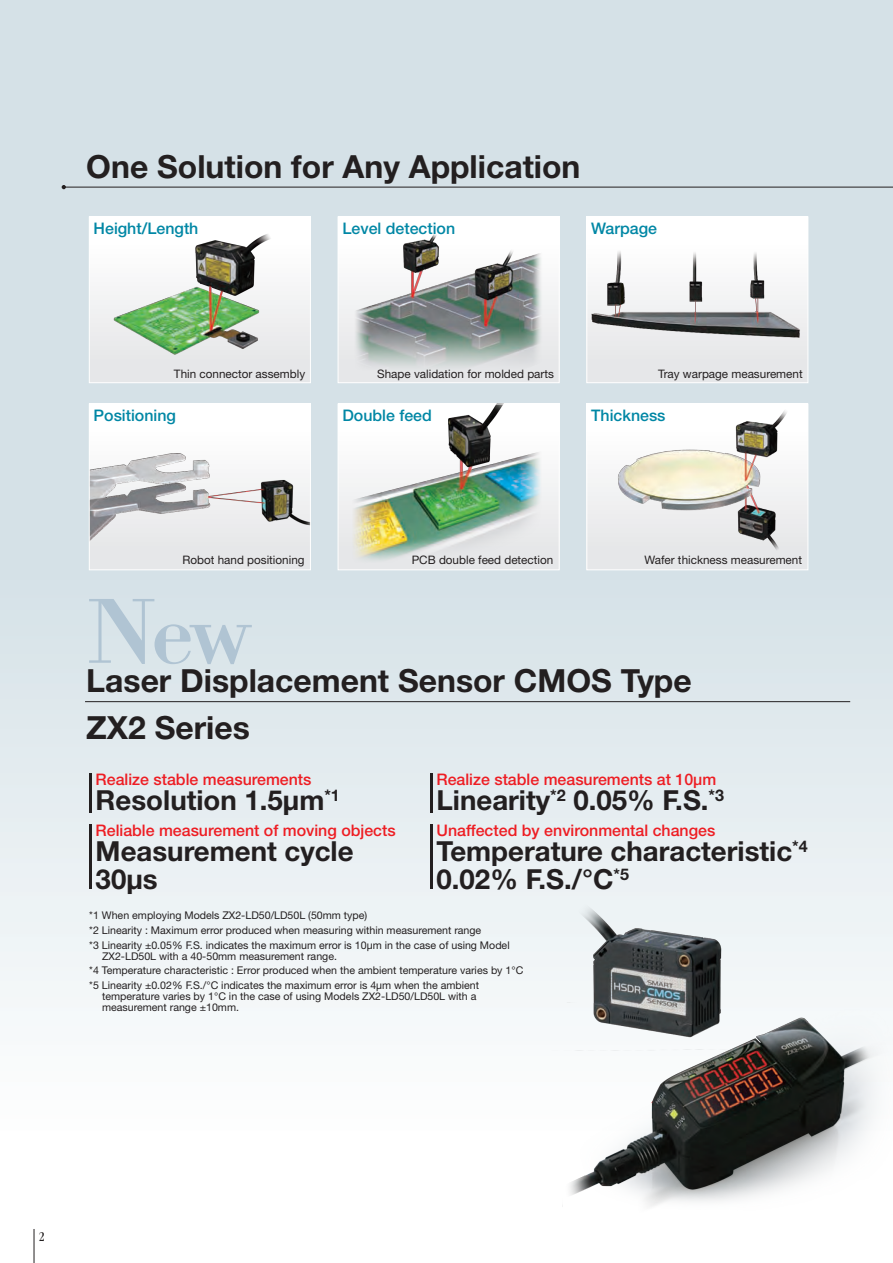
<style>
.page{position:relative;width:893px;height:1263px;background:#fff}
.page>*{position:absolute;margin:0;border:0;box-sizing:border-box;transform-origin:0 0}
.t1{font:95.55px "Bodoni";color:#b0c4d3}
.t2{font:700 31.95px "Helvetica Neue";color:#231f20}
.t3{font:700 27.6px/27.6px "Helvetica Neue";color:#231f20}
.t4{font:500 15.9px "Helvetica Neue";color:#ee1d23}
.t5{font:500 15.9px "Helvetica Neue";color:#0087a5}
.t6{font:condensed 13.8px "Garamond";color:#231f20}
.t7{font:11.7px "Helvetica Neue";color:#231f20}
.t8{font:10.65px/14.9px "Helvetica Neue";color:#231f20}
</style>
<div class="page">
<img style="left:0;top:0;width:893px;height:1263px">
<svg style="left:62px;top:185px;width:4px;height:4px"></svg>
<hr style="left:64px;top:187px;width:829px;height:1px;background:#231f20">
<img style="left:589px;top:406px;width:217px;height:162px">
<img style="left:340px;top:406px;width:217px;height:162px">
<img style="left:569px;top:199px;width:256px;height:196px">
<img style="left:91px;top:406px;width:218px;height:162px">
<hr style="left:85px;top:701px;width:765px;height:1px;background:#231f20">
<hr style="left:89px;top:773px;width:2px;height:39px;background:#231f20">
<hr style="left:430px;top:773px;width:2px;height:39px;background:#231f20">
<hr style="left:89px;top:824px;width:2px;height:65px;background:#231f20">
<hr style="left:430px;top:824px;width:2px;height:65px;background:#231f20">
<div style="left:587px;top:217px;width:221px;height:166px;border:1px solid #fff"></div>
<div style="left:587px;top:404px;width:221px;height:166px;border:1px solid #fff"></div>
<div style="left:338px;top:404px;width:221px;height:166px;border:1px solid #fff"></div>
<div style="left:89px;top:404px;width:222px;height:166px;border:1px solid #fff"></div>
<img style="left:340px;top:219px;width:217px;height:162px">
<img style="left:91px;top:219px;width:218px;height:162px">
<div style="left:89px;top:217px;width:222px;height:166px;border:1px solid #fff"></div>
<div style="left:338px;top:217px;width:221px;height:166px;border:1px solid #fff"></div>
<img style="left:562px;top:1002px;width:331px;height:212px">
<hr style="left:34px;top:1229px;width:1px;height:34px;background:#231f20">
<img style="left:550px;top:887px;width:179px;height:163px">
<h2 class="t2" style="left:86px;top:146px;width:496px">One Solution for Any Application</h2>
<h3 class="t5" style="left:94px;top:219px;width:106px">Height/Length</h3>
<h3 class="t5" style="left:342px;top:219px;width:114px">Level detection</h3>
<h3 class="t5" style="left:591px;top:219px;width:67px">Warpage</h3>
<p class="t7" style="left:174px;top:366px;width:133px">Thin connector assembly</p>
<p class="t7" style="left:377px;top:366px;width:178px">Shape validation for molded parts</p>
<p class="t7" style="left:658px;top:366px;width:146px">Tray warpage measurement</p>
<h3 class="t5" style="left:94px;top:406px;width:84px">Positioning</h3>
<h3 class="t5" style="left:342px;top:406px;width:91px">Double feed</h3>
<h3 class="t5" style="left:591px;top:406px;width:76px">Thickness</h3>
<p class="t7" style="left:182px;top:553px;width:124px">Robot hand positioning</p>
<p class="t7" style="left:412px;top:553px;width:143px">PCB double feed detection</p>
<p class="t7" style="left:644px;top:553px;width:159px">Wafer thickness measurement</p>
<h1 class="t1" style="left:87px;top:573px;width:167px">New</h1>
<h2 class="t2" style="left:86px;top:661px;width:607px">Laser Displacement Sensor CMOS Type</h2>
<h2 class="t2" style="left:86px;top:708px;width:165px">ZX2 Series</h2>
<h3 class="t4" style="left:96px;top:769px;width:217px">Realize stable measurements</h3>
<h3 class="t3" style="left:96px;top:786px;width:246px">Resolution 1.5µm<sup>*1</sup></h3>
<h3 class="t4" style="left:96px;top:820px;width:302px">Reliable measurement of moving objects</h3>
<h3 class="t3" style="left:96px;top:837px;width:259px">Measurement cycle<br>30µs</h3>
<h3 class="t4" style="left:436px;top:769px;width:281px">Realize stable measurements at 10µm</h3>
<h3 class="t3" style="left:437px;top:786px;width:289px">Linearity<sup>*2</sup> 0.05% F.S.<sup>*3</sup></h3>
<h3 class="t4" style="left:436px;top:820px;width:280px">Unaffected by environmental changes</h3>
<h3 class="t3" style="left:437px;top:837px;width:373px">Temperature characteristic<sup>*4<br></sup>0.02% F.S./°C<sup>*5</sup></h3>
<p class="t8" style="left:89px;top:908px;width:422px">*1 When employing Models ZX2-LD50/LD50L (50mm type)<br>*2 Linearity : Maximum error produced when measuring within measurement range<br>*3 Linearity ±0.05% F.S. indicates the maximum error is 10µm in the case of using Model</p>
<p class="t8" style="left:89px;top:948px;width:436px;text-indent:13px">ZX2-LD50L with a 40-50mm measurement range.<br>*4 Temperature characteristic : Error produced when the ambient temperature varies by 1°C *5 Linearity ±0.02% F.S./°C indicates the maximum error is 4µm when the ambient</p>
<p class="t8" style="left:102px;top:991px;width:376px;line-height:10.6px">temperature varies by 1°C in the case of using Models ZX2-LD50/LD50L with a measurement range ±10mm.</p>
<p class="t6" style="left:39px;top:1229px;width:8px">2</p>
</div>
